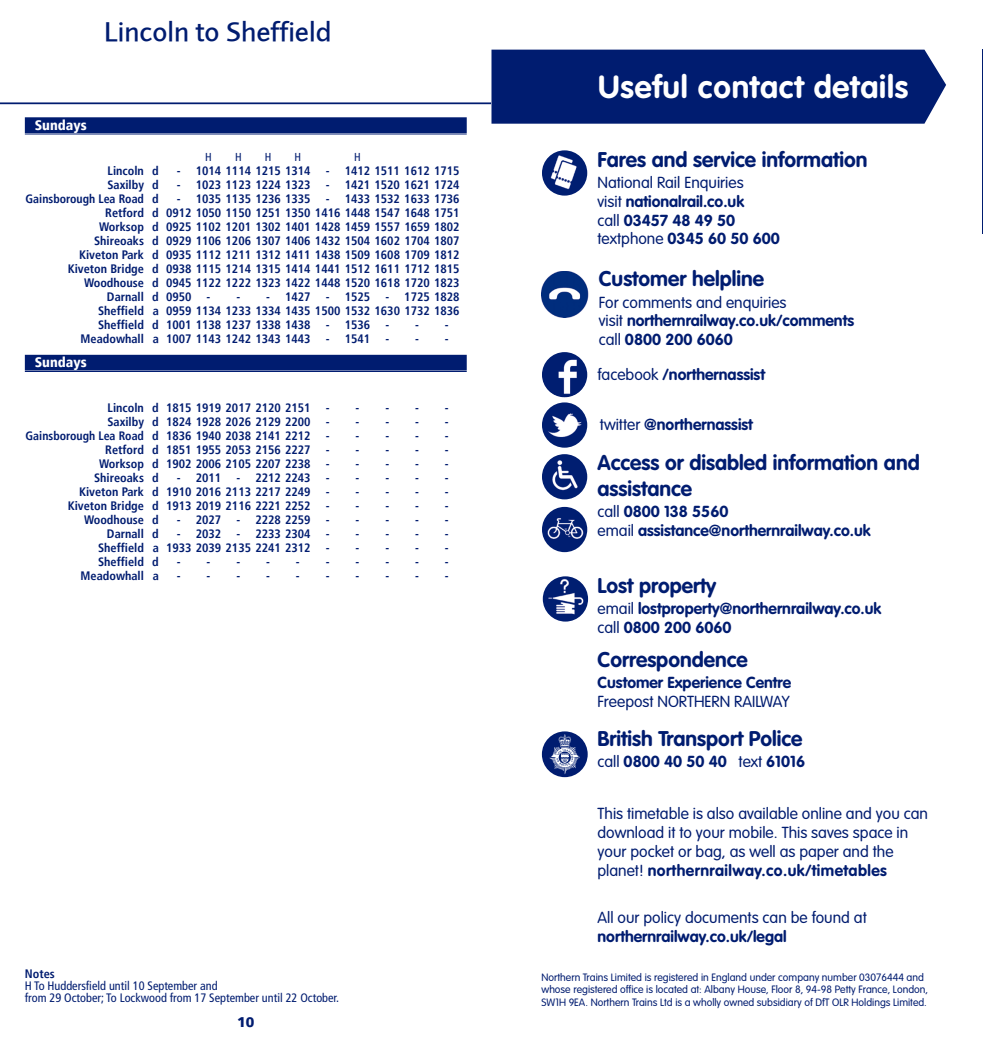
<style>
.page{position:relative;width:983px;height:1042px;background:#fff}
.page>*{position:absolute;margin:0;border:0;box-sizing:border-box;transform-origin:0 0}
.t1{font:700 31.5px "VAG Rounded";letter-spacing:.025em;color:#fff}
.t2{font:500 28px "Foundry Sans";color:#001c70}
.t3{font:700 21px/25.2px "VAG Rounded";color:#001c70}
.t4{font:700 15.75px/18.9px "VAG Rounded";color:#001c70}
.t5{font:300 15.75px/18.9px "VAG Rounded";color:#001c70}
.t6{font:900 condensed 14px "Frutiger LT";color:#fff}
.t7{font:900 14px "Frutiger LT";color:#001c70}
.t8{font:700 condensed 12.25px/14px "Frutiger LT";color:#001c70;text-align:justify}
.t9{font:condensed 12.25px/12.2px "Frutiger LT";color:#001c70}
.t10{font:condensed 11.55px "Frutiger LT";color:#001c70}
.t11{font:300 10.5px/12.6px "VAG Rounded";color:#001c70}
.s1{font-weight:700}
.s2{font-weight:300}
</style>
<div class="page">
<hr style="left:0;top:102px;width:491px;height:2px;background:#001c70">
<div style="left:25px;top:117px;width:441px;height:16px;background:#001c70"></div>
<hr style="left:25px;top:134px;width:441px;height:1px;background:#001c70">
<div style="left:25px;top:355px;width:441px;height:15px;background:#001c70"></div>
<hr style="left:25px;top:371px;width:441px;height:1px;background:#001c70">
<div style="left:491px;top:50px;width:454px;height:74px;background:#001c70"></div>
<img style="left:542px;top:271px;width:47px;height:46px">
<img style="left:542px;top:352px;width:45px;height:45px;border-radius:23px">
<img style="left:542px;top:402px;width:45px;height:46px;border-radius:23px">
<img style="left:542px;top:454px;width:45px;height:45px;border-radius:23px">
<img style="left:542px;top:507px;width:45px;height:45px;border-radius:23px">
<img style="left:542px;top:576px;width:46px;height:45px;border-radius:23px">
<img style="left:542px;top:150px;width:45px;height:46px;border-radius:23px">
<div style="left:541px;top:731px;width:46px;height:46px;background:#001c70;border-radius:50%"></div>
<svg style="left:549px;top:734px;width:31px;height:40px"></svg>
<p class="t2" style="left:104px;top:15px;width:228px">Lincoln to Sheffield</p>
<p class="t6" style="left:35px;top:116px;width:53px">Sundays</p>
<p class="t10" style="left:205px;top:150px;width:8px">H</p>
<p class="t10" style="left:235px;top:150px;width:8px">H</p>
<p class="t10" style="left:265px;top:150px;width:8px">H</p>
<p class="t10" style="left:294px;top:150px;width:8px">H</p>
<p class="t10" style="left:354px;top:150px;width:8px">H</p>
<p class="t8" style="left:108px;top:164px;width:53px">Lincoln d</p>
<p class="t8" style="left:177px;top:164px;width:284px">- 1014 1114 1215 1314 - 1412 1511 1612 1715</p>
<p class="t8" style="left:107px;top:178px;width:53px">Saxilby d</p>
<p class="t8" style="left:177px;top:178px;width:284px">- 1023 1123 1224 1323 - 1421 1520 1621 1724</p>
<p class="t8" style="left:26px;top:192px;width:135px">Gainsborough Lea Road d</p>
<p class="t8" style="left:177px;top:192px;width:284px">- 1035 1135 1236 1335 - 1433 1532 1633 1736</p>
<p class="t8" style="left:105px;top:206px;width:356px">Retford d 0912 1050 1150 1251 1350 1416 1448 1547 1648 1751</p>
<p class="t8" style="left:99px;top:220px;width:362px">Worksop d 0925 1102 1201 1302 1401 1428 1459 1557 1659 1802</p>
<p class="t8" style="left:94px;top:234px;width:367px">Shireoaks d 0929 1106 1206 1307 1406 1432 1504 1602 1704 1807</p>
<p class="t8" style="left:79px;top:248px;width:382px">Kiveton Park d 0935 1112 1211 1312 1411 1438 1509 1608 1709 1812</p>
<p class="t8" style="left:68px;top:262px;width:393px">Kiveton Bridge d 0938 1115 1214 1315 1414 1441 1512 1611 1712 1815</p>
<p class="t8" style="left:84px;top:276px;width:377px">Woodhouse d 0945 1122 1222 1323 1422 1448 1520 1618 1720 1823</p>
<p class="t8" style="left:107px;top:290px;width:105px">Darnall d 0950 -</p>
<p class="t8" style="left:98px;top:290px;width:363px;text-indent:138px">- - 1427 - 1525 - 1725 1828<br>Sheffield a 0959 1134 1233 1334 1435 1500 1532 1630 1732 1836<br>Sheffield d 1001 1138 1237 1338 1438 - 1536 -</p>
<p class="t8" style="left:415px;top:318px;width:35px">- -</p>
<p class="t8" style="left:81px;top:332px;width:310px">Meadowhall a 1007 1143 1242 1343 1443 - 1541 -</p>
<p class="t8" style="left:415px;top:332px;width:35px">- -</p>
<p class="t6" style="left:35px;top:354px;width:53px">Sundays</p>
<p class="t8" style="left:108px;top:401px;width:223px">Lincoln d 1815 1919 2017 2120 2151 -</p>
<p class="t8" style="left:355px;top:401px;width:35px">- -</p>
<p class="t8" style="left:415px;top:401px;width:35px">- -</p>
<p class="t8" style="left:107px;top:415px;width:224px">Saxilby d 1824 1928 2026 2129 2200 -</p>
<p class="t8" style="left:355px;top:415px;width:35px">- -</p>
<p class="t8" style="left:415px;top:415px;width:35px">- -</p>
<p class="t8" style="left:26px;top:429px;width:305px">Gainsborough Lea Road d 1836 1940 2038 2141 2212 -</p>
<p class="t8" style="left:355px;top:429px;width:35px">- -</p>
<p class="t8" style="left:415px;top:429px;width:35px">- -</p>
<p class="t8" style="left:105px;top:443px;width:226px">Retford d 1851 1955 2053 2156 2227 -</p>
<p class="t8" style="left:355px;top:443px;width:35px">- -</p>
<p class="t8" style="left:415px;top:443px;width:35px">- -</p>
<p class="t8" style="left:99px;top:457px;width:232px">Worksop d 1902 2006 2105 2207 2238 -</p>
<p class="t8" style="left:355px;top:457px;width:35px">- -</p>
<p class="t8" style="left:415px;top:457px;width:35px">- -</p>
<p class="t8" style="left:94px;top:471px;width:66px">Shireoaks d</p>
<p class="t8" style="left:177px;top:471px;width:154px">- 2011 - 2212 2243 -</p>
<p class="t8" style="left:355px;top:471px;width:35px">- -</p>
<p class="t8" style="left:415px;top:471px;width:35px">- -</p>
<p class="t8" style="left:79px;top:485px;width:252px">Kiveton Park d 1910 2016 2113 2217 2249 -</p>
<p class="t8" style="left:355px;top:485px;width:35px">- -</p>
<p class="t8" style="left:415px;top:485px;width:35px">- -</p>
<p class="t8" style="left:68px;top:499px;width:263px">Kiveton Bridge d 1913 2019 2116 2221 2252 -</p>
<p class="t8" style="left:355px;top:499px;width:35px">- -</p>
<p class="t8" style="left:415px;top:499px;width:35px">- -</p>
<p class="t8" style="left:84px;top:513px;width:76px">Woodhouse d</p>
<p class="t8" style="left:177px;top:513px;width:154px">- 2027 - 2228 2259 -</p>
<p class="t8" style="left:355px;top:513px;width:35px">- -</p>
<p class="t8" style="left:415px;top:513px;width:35px">- -</p>
<p class="t8" style="left:107px;top:527px;width:53px">Darnall d</p>
<p class="t8" style="left:177px;top:527px;width:154px">- 2032 - 2233 2304 -</p>
<p class="t8" style="left:355px;top:527px;width:35px">- -</p>
<p class="t8" style="left:415px;top:527px;width:35px">- -</p>
<p class="t8" style="left:98px;top:541px;width:233px">Sheffield a 1933 2039 2135 2241 2312 -</p>
<p class="t8" style="left:355px;top:541px;width:35px">- -</p>
<p class="t8" style="left:415px;top:541px;width:35px">- -</p>
<p class="t8" style="left:98px;top:555px;width:62px">Sheffield d</p>
<p class="t8" style="left:177px;top:555px;width:35px">- -</p>
<p class="t8" style="left:236px;top:555px;width:35px">- -</p>
<p class="t8" style="left:296px;top:555px;width:35px">- -</p>
<p class="t8" style="left:355px;top:555px;width:35px">- -</p>
<p class="t8" style="left:415px;top:555px;width:35px">- -</p>
<p class="t8" style="left:81px;top:569px;width:80px">Meadowhall a</p>
<p class="t8" style="left:177px;top:569px;width:35px">- -</p>
<p class="t8" style="left:236px;top:569px;width:35px">- -</p>
<p class="t8" style="left:296px;top:569px;width:35px">- -</p>
<p class="t8" style="left:355px;top:569px;width:35px">- -</p>
<p class="t8" style="left:415px;top:569px;width:35px">- -</p>
<p class="t9" style="left:25px;top:967px;width:315px"><span class="s1">Notes<br></span>H To Huddersfield until 10 September and<br>from 29 October; To Lockwood from 17 September until 22 October.</p>
<p class="t7" style="left:237px;top:1013px;width:19px">10</p>
<p class="t1" style="left:598px;top:69px;width:311px">Useful contact details</p>
<p class="t3" style="left:597px;top:146px;width:271px">Fares and service information</p>
<p class="t4" style="left:597px;top:173px;width:184px"><span class="s2">National Rail Enquiries<br>visit</span> nationalrail.co.uk<br><span class="s2">call</span> 03457 48 49 50 <span class="s2">textphone</span> 0345 60 50 600</p>
<p class="t3" style="left:598px;top:266px;width:167px">Customer helpline</p>
<p class="t4" style="left:598px;top:292px;width:257px"><span class="s2">For comments and enquiries<br>visit</span> northernrailway.co.uk/comments <span class="s2">call</span> 0800 200 6060</p>
<p class="t4" style="left:597px;top:365px;width:169px"><span class="s2">facebook</span> /northernassist</p>
<p class="t4" style="left:599px;top:415px;width:154px"><span class="s2">twitter</span> @northernassist</p>
<p class="t3" style="left:597px;top:450px;width:323px">Access or disabled information and assistance</p>
<p class="t4" style="left:597px;top:501px;width:274px"><span class="s2">call</span> 0800 138 5560<br><span class="s2">email</span> assistance@northernrailway.co.uk</p>
<p class="t3" style="left:597px;top:572px;width:120px">Lost property</p>
<p class="t4" style="left:597px;top:598px;width:285px"><span class="s2">email</span> lostproperty@northernrailway.co.uk <span class="s2">call</span> 0800 200 6060</p>
<p class="t3" style="left:854px;top:450px;width:13px">o</p>
<p class="t4" style="left:641px;top:598px;width:10px">o</p>
<p class="t3" style="left:597px;top:647px;width:152px">Correspondence</p>
<p class="t4" style="left:597px;top:673px;width:195px">Customer Experience Centre<br><span class="s2">Freepost NORTHERN RAILWAY</span></p>
<p class="t3" style="left:597px;top:726px;width:206px">British Transport Police</p>
<p class="t4" style="left:597px;top:752px;width:209px"><span class="s2">call</span> 0800 40 50 40 <span class="s2">text</span> 61016</p>
<p class="t5" style="left:597px;top:804px;width:332px">This timetable is also available online and you can download it to your mobile. This saves space in your pocket or bag, as well as paper and the planet! <span class="s1">northernrailway.co.uk/timetables</span></p>
<p class="t5" style="left:597px;top:908px;width:271px">All our policy documents can be found at <span class="s1">northernrailway.co.uk/legal</span></p>
<p class="t11" style="left:541px;top:971px;width:388px">Northern Trains Limited is registered in England under company number 03076444 and whose registered office is located at: Albany House, Floor 8, 94-98 Petty France, London,<br>SW1H 9EA. Northern Trains Ltd is a wholly owned subsidiary of DfT OLR Holdings Limited.</p>
</div>
